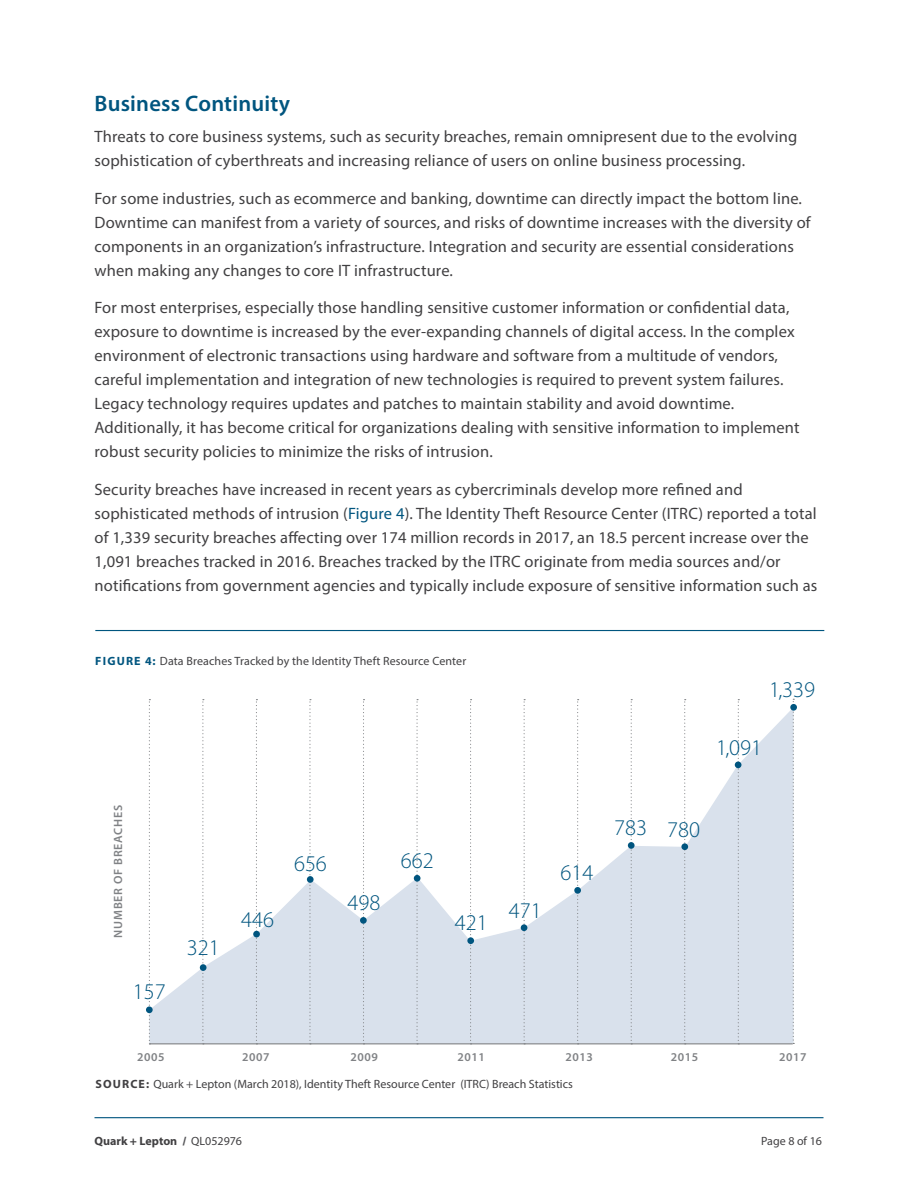
<style>
.page{position:relative;width:918px;height:1188px;background:#fff}
.page>*{position:absolute;margin:0;border:0;box-sizing:border-box;transform-origin:0 0}
.t1{font:300 22.5px "Myriad Pro";color:#00557f}
.t2{font:600 22.5px "Myriad Pro";letter-spacing:.01em;color:#00557f}
.t3{font:16.5px/24px "Myriad Pro";letter-spacing:.01em;color:#414042}
.t4{font:12px "Myriad Pro";color:#414042}
.t5{font:600 12px "Myriad Pro";letter-spacing:.045em;color:#808285}
.t6{font:700 12px "Myriad Pro";color:#414042}
.t7{font:600 12px "Myriad Pro";letter-spacing:.065em;color:#808285}
.s1{color:#00557f}
.s2{font-weight:700;color:#00557f}
.s3{font-weight:700}
.s4{font-weight:900;color:#565659}
.s5{font-weight:400}
</style>
<div class="page">
<hr style="left:94px;top:1117px;width:730px;height:1px;background:#00557f">
<hr style="left:95px;top:630px;width:729px;height:1px;background:#00557f">
<svg style="left:150px;top:708px;width:643px;height:335px"></svg>
<hr style="left:149px;top:1043px;width:644px;height:1px;background:#808285">
<svg style="left:256px;top:699px;width:1px;height:344px"></svg>
<svg style="left:363px;top:699px;width:2px;height:345px"></svg>
<svg style="left:470px;top:699px;width:2px;height:345px"></svg>
<svg style="left:577px;top:699px;width:2px;height:345px"></svg>
<svg style="left:684px;top:699px;width:2px;height:345px"></svg>
<svg style="left:202px;top:699px;width:2px;height:345px"></svg>
<svg style="left:149px;top:699px;width:1px;height:345px"></svg>
<svg style="left:309px;top:699px;width:2px;height:345px"></svg>
<svg style="left:416px;top:699px;width:2px;height:345px"></svg>
<svg style="left:524px;top:699px;width:1px;height:344px"></svg>
<svg style="left:631px;top:699px;width:1px;height:344px"></svg>
<svg style="left:793px;top:699px;width:1px;height:345px"></svg>
<div style="left:146px;top:1006px;width:7px;height:7px;background:#00557f;border-radius:50%"></div>
<div style="left:200px;top:964px;width:7px;height:7px;background:#00557f;border-radius:50%"></div>
<div style="left:253px;top:931px;width:7px;height:6px;background:#00557f;border-radius:50%"></div>
<div style="left:307px;top:876px;width:7px;height:7px;background:#00557f;border-radius:50%"></div>
<div style="left:360px;top:917px;width:7px;height:7px;background:#00557f;border-radius:50%"></div>
<div style="left:414px;top:875px;width:7px;height:7px;background:#00557f;border-radius:50%"></div>
<div style="left:467px;top:937px;width:7px;height:7px;background:#00557f;border-radius:50%"></div>
<div style="left:521px;top:924px;width:6px;height:7px;background:#00557f;border-radius:50%"></div>
<div style="left:574px;top:887px;width:7px;height:7px;background:#00557f;border-radius:50%"></div>
<div style="left:628px;top:842px;width:7px;height:7px;background:#00557f;border-radius:50%"></div>
<div style="left:681px;top:843px;width:7px;height:7px;background:#00557f;border-radius:50%"></div>
<svg style="left:735px;top:699px;width:6px;height:345px"></svg>
<div style="left:790px;top:704px;width:7px;height:7px;background:#00557f;border-radius:50%"></div>
<h1 class="t2" style="left:94px;top:90px;width:197px">Business Continuity</h1>
<p class="t3" style="left:94px;top:124px;width:704px">Threats to core business systems, such as security breaches, remain omnipresent due to the evolving sophistication of cyberthreats and increasing reliance of users on online business processing.</p>
<p class="t3" style="left:94px;top:186px;width:718px">For some industries, such as ecommerce and banking, downtime can directly impact the bottom line.<br>Downtime can manifest from a variety of sources, and risks of downtime increases with the diversity of components in an organization’s infrastructure. Integration and security are essential considerations when making any changes to core IT infrastructure.</p>
<p class="t3" style="left:94px;top:295px;width:707px">For most enterprises, especially those handling sensitive customer information or confidential data, exposure to downtime is increased by the ever-expanding channels of digital access. In the complex environment of electronic transactions using hardware and software from a multitude of vendors, careful implementation and integration of new technologies is required to prevent system failures.<br>Legacy technology requires updates and patches to maintain stability and avoid downtime.<br>Additionally, it has become critical for organizations dealing with sensitive information to implement robust security policies to minimize the risks of intrusion.</p>
<p class="t3" style="left:94px;top:477px;width:724px">Security breaches have increased in recent years as cybercriminals develop more refined and sophisticated methods of intrusion (<span class="s1">Figure 4</span>). The Identity Theft Resource Center (ITRC) reported a total of 1,339 security breaches affecting over 174 million records in 2017, an 18.5 percent increase over the 1,091 breaches tracked in 2016. Breaches tracked by the ITRC originate from media sources and/or notifications from government agencies and typically include exposure of sensitive information such as</p>
<p class="t4" style="left:95px;top:653px;width:373px"><span class="s2">Fi gure 4:</span> Data Breaches Tracked by the Identity Theft Resource Center</p>
<p class="t7" style="left:111px;top:938px;width:135px;rotate:-90deg">NUMBER OF BREACHES</p>
<h1 class="t1" style="left:133px;top:978px;width:34px">157</h1>
<h1 class="t1" style="left:187px;top:933px;width:34px">321</h1>
<h1 class="t1" style="left:241px;top:905px;width:34px">446</h1>
<h1 class="t1" style="left:294px;top:850px;width:34px">656</h1>
<h1 class="t1" style="left:401px;top:847px;width:34px">662</h1>
<h1 class="t1" style="left:348px;top:889px;width:34px">498</h1>
<h1 class="t1" style="left:455px;top:909px;width:34px">421</h1>
<h1 class="t1" style="left:769px;top:676px;width:48px">1,339</h1>
<h1 class="t1" style="left:716px;top:733px;width:48px">1,091</h1>
<h1 class="t1" style="left:509px;top:897px;width:34px">471</h1>
<h1 class="t1" style="left:561px;top:859px;width:34px">614</h1>
<h1 class="t1" style="left:614px;top:815px;width:88px">783 780</h1>
<p class="t5" style="left:137px;top:1049px;width:29px">2005</p>
<p class="t5" style="left:242px;top:1049px;width:29px">2007</p>
<p class="t5" style="left:351px;top:1049px;width:29px">2009</p>
<p class="t5" style="left:458px;top:1049px;width:29px">2011</p>
<p class="t5" style="left:566px;top:1049px;width:29px">2013</p>
<p class="t5" style="left:671px;top:1049px;width:29px">2015</p>
<p class="t5" style="left:779px;top:1049px;width:29px">2017</p>
<p class="t4" style="left:95px;top:1077px;width:479px"><span class="s3">SOU RCE:</span> Quark + Lepton (March 2018), Identity Theft Resource Center (ITRC) Breach Statistics</p>
<p class="t6" style="left:94px;top:1133px;width:149px">Quark + Lepton <span class="s4">/</span> <span class="s5">QL052976</span></p>
<p class="t4" style="left:761px;top:1134px;width:62px">Page 8 of 16</p>
</div>
